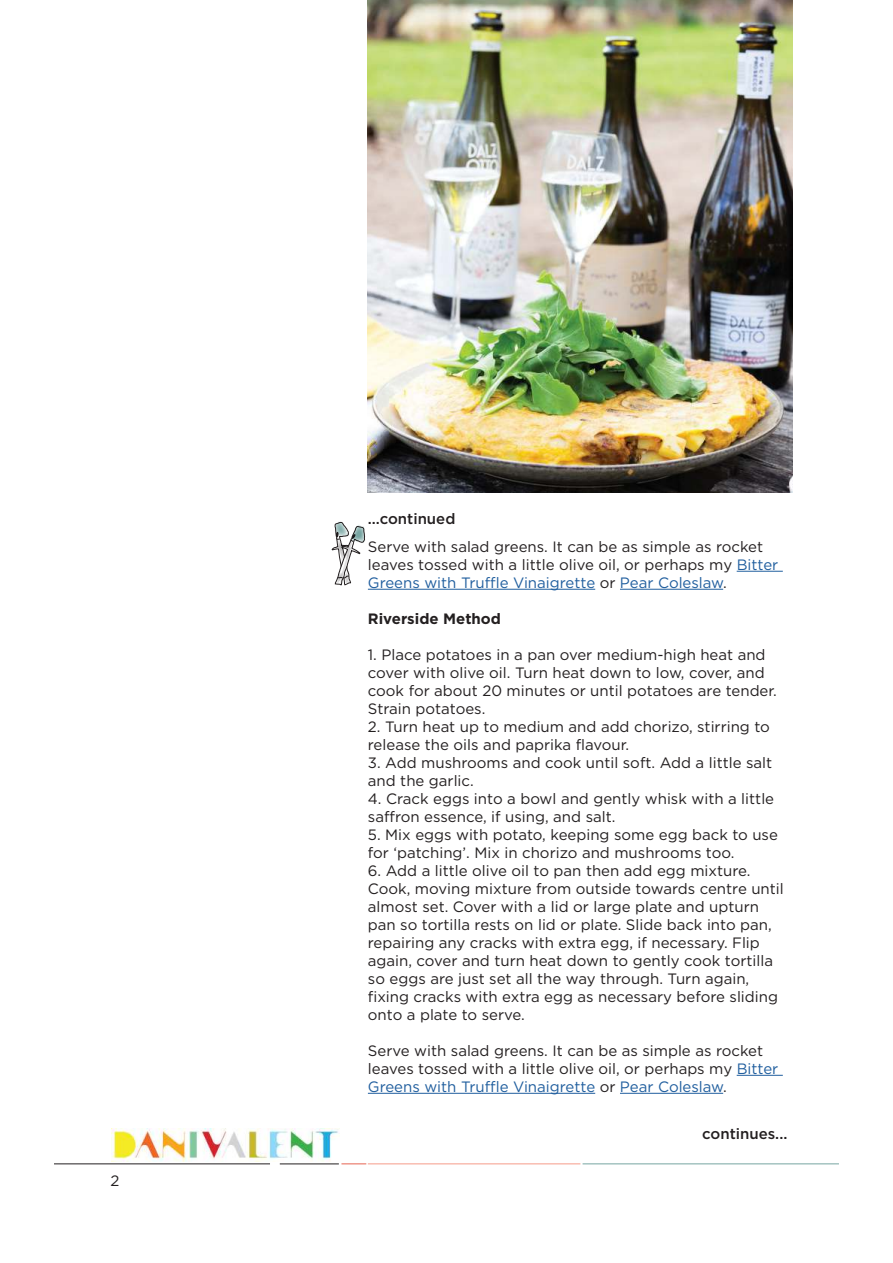
<style>
.page{position:relative;width:893px;height:1263px;background:#fff}
.page>*{position:absolute;margin:0;border:0;box-sizing:border-box;transform-origin:0 0}
.t1{font:15px/18px "Gotham";color:#231f20}
.t2{font:500 15px "Gotham";color:#231f20}
.t3{font:700 15px "Gotham";color:#231f20}
.s1{color:#205e9e}
</style>
<div class="page">
<img style="left:368px;top:0;width:425px;height:492px">
<hr style="left:737px;top:571px;width:46px;height:1px;background:#205e9e">
<hr style="left:368px;top:589px;width:227px;height:1px;background:#205e9e">
<hr style="left:620px;top:589px;width:103px;height:1px;background:#205e9e">
<hr style="left:737px;top:1075px;width:46px;height:1px;background:#205e9e">
<hr style="left:368px;top:1093px;width:227px;height:1px;background:#205e9e">
<hr style="left:620px;top:1093px;width:103px;height:1px;background:#205e9e">
<svg style="left:332px;top:521px;width:33px;height:65px"></svg>
<img style="left:111px;top:1129px;width:229px;height:33px">
<hr style="left:54px;top:1163px;width:216px;height:1px;background:#231f20">
<hr style="left:280px;top:1163px;width:59px;height:1px;background:#231f20">
<hr style="left:583px;top:1163px;width:256px;height:1px;background:#77a5a2">
<svg style="left:341px;top:1163px;width:25px;height:1px"></svg>
<hr style="left:368px;top:1163px;width:212px;height:1px;background:#f79c8a">
<p class="t1" style="left:111px;top:1172px;width:10px">2</p>
<p class="t2" style="left:368px;top:512px;width:89px">...continued</p>
<p class="t1" style="left:368px;top:538px;width:412px">Serve with salad greens. It can be as simple as rocket leaves tossed with a little olive oil, or perhaps my <span class="s1">Bitter<br>Greens with Truffle Vinaigrette</span> or <span class="s1">Pear Coleslaw</span>.</p>
<p class="t3" style="left:368px;top:612px;width:135px">Riverside Method</p>
<p class="t1" style="left:368px;top:646px;width:410px">1. Place potatoes in a pan over medium-high heat and cover with olive oil. Turn heat down to low, cover, and cook for about 20 minutes or until potatoes are tender.<br>Strain potatoes.</p>
<p class="t1" style="left:368px;top:718px;width:404px">2. Turn heat up to medium and add chorizo, stirring to release the oils and paprika flavour.</p>
<p class="t1" style="left:368px;top:754px;width:406px">3. Add mushrooms and cook until soft. Add a little salt and the garlic.</p>
<p class="t1" style="left:368px;top:790px;width:408px">4. Crack eggs into a bowl and gently whisk with a little saffron essence, if using, and salt.</p>
<p class="t1" style="left:368px;top:826px;width:412px">5. Mix eggs with potato, keeping some egg back to use for ‘patching’. Mix in chorizo and mushrooms too.</p>
<p class="t1" style="left:368px;top:862px;width:417px">6. Add a little olive oil to pan then add egg mixture.<br>Cook, moving mixture from outside towards centre until almost set. Cover with a lid or large plate and upturn pan so tortilla rests on lid or plate. Slide back into pan, repairing any cracks with extra egg, if necessary. Flip again, cover and turn heat down to gently cook tortilla so eggs are just set all the way through. Turn again, fixing cracks with extra egg as necessary before sliding onto a plate to serve.</p>
<p class="t1" style="left:368px;top:1042px;width:412px">Serve with salad greens. It can be as simple as rocket leaves tossed with a little olive oil, or perhaps my <span class="s1">Bitter<br>Greens with Truffle Vinaigrette</span> or <span class="s1">Pear Coleslaw</span>.</p>
<p class="t2" style="left:702px;top:1126px;width:87px">continues...</p>
</div>
